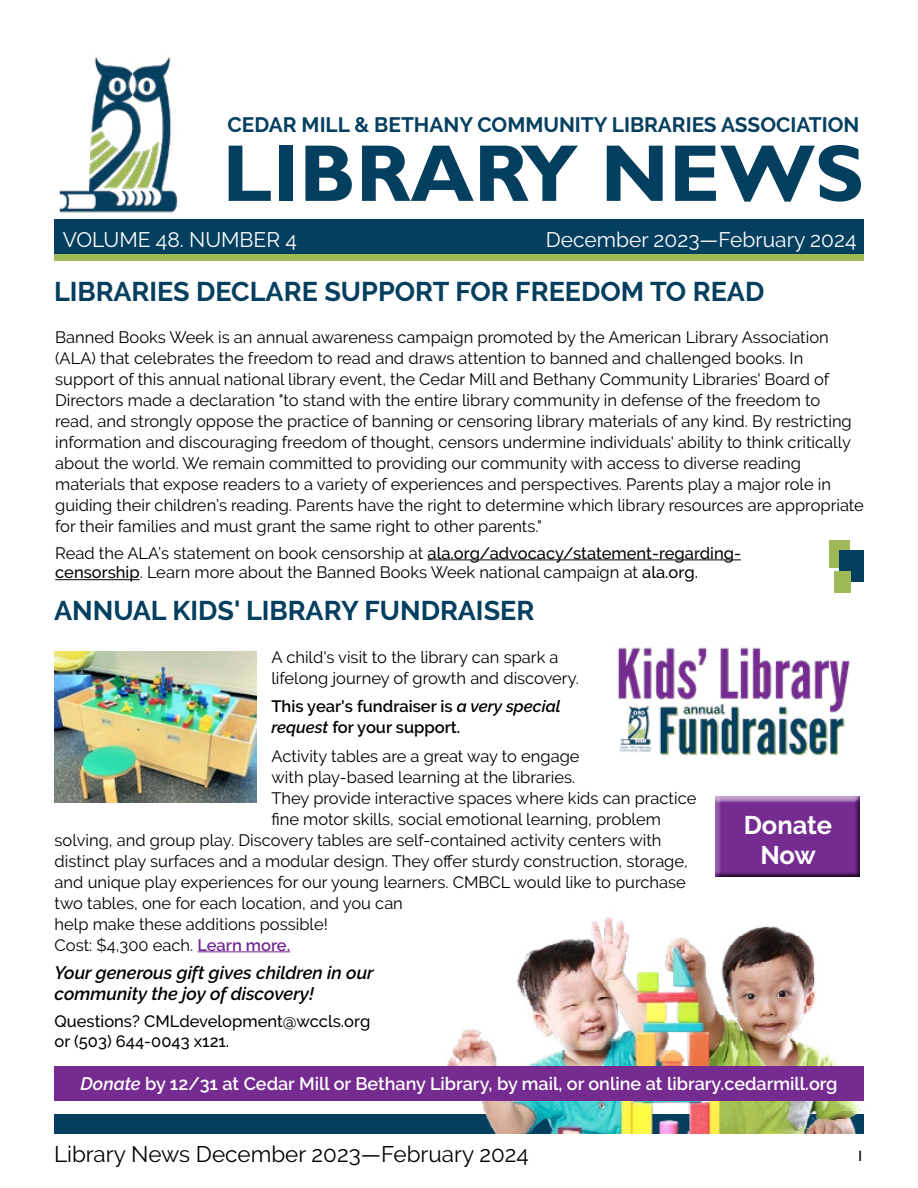
<style>
.page{position:relative;width:918px;height:1188px;background:#fff}
.page>*{position:absolute;margin:0;border:0;box-sizing:border-box;transform-origin:0 0}
.t1{font:700 81px "Gill Sans";color:#053f60}
.t2{font:700 27px "Raleway";color:#053f60}
.t3{font:700 25.5px/30.6px "Raleway";letter-spacing:-.005em;color:#fff;text-align:center}
.t4{font:22.5px "Raleway";color:#000}
.t5{font:21px "Raleway";color:#fff}
.t6{font:700 20.85px "Raleway";color:#053f60}
.t7{font:600 18px "Raleway";color:#fff}
.t8{font:italic 600 18px/21px "Raleway";color:#000}
.t9{font:16.5px/21px "Raleway";color:#000}
.t10{font:600 16.5px/21px "Raleway";color:#000}
.t11{font:500 16.5px/19.8px "Raleway";color:#000}
.t12{font:15px "Gill Sans";color:#000}
.s1{font-size:21px}
.s2{font-weight:500}
.s3{font-style:italic}
.s4{font-weight:600;color:#752b90}
</style>
<div class="page">
<hr style="left:197px;top:951px;width:93px;height:1px;background:#752b90">
<div style="left:54px;top:219px;width:810px;height:36px;background:#053f60"></div>
<img style="left:59px;top:57px;width:119px;height:156px">
<div style="left:54px;top:255px;width:810px;height:6px;background:#a0b957"></div>
<hr style="left:428px;top:559px;width:313px;height:1px;background:#000">
<hr style="left:55px;top:579px;width:85px;height:1px;background:#000">
<div style="left:710px;top:792px;width:157px;height:92px;background:#000;opacity:.75"></div>
<div style="left:829px;top:540px;width:21px;height:28px;background:#a0b957"></div>
<div style="left:840px;top:550px;width:24px;height:32px;background:#053f60"></div>
<div style="left:834px;top:571px;width:17px;height:22px;background:#a0b957"></div>
<div style="left:54px;top:1115px;width:810px;height:19px;background:#053f60"></div>
<img style="left:419px;top:917px;width:445px;height:217px">
<img style="left:54px;top:651px;width:202px;height:151px">
<div style="left:54px;top:1066px;width:810px;height:35px;background:#752b90"></div>
<img style="left:617px;top:647px;width:233px;height:109px">
<p class="t6" style="left:227px;top:113px;width:634px"><span class="s1">C</span>EDAR MILL &amp; BETHANY COMMUNITY LIBRARIES ASSOCIATION</p>
<h1 class="t1" style="left:222px;top:125px;width:643px">LIBRARY NEWS</h1>
<p class="t5" style="left:63px;top:227px;width:236px">VOLUME 48. NUMBER 4</p>
<p class="t5" style="left:546px;top:227px;width:312px">December 2023—February 2024</p>
<h2 class="t2" style="left:54px;top:276px;width:712px">LIBRARIES DECLARE SUPPORT FOR FREEDOM TO READ</h2>
<p class="t9" style="left:55px;top:327px;width:810px">Banned Books Week is an annual awareness campaign promoted by the American Library Association (ALA) that celebrates the freedom to read and draws attention to banned and challenged books. In support of this annual national library event, the Cedar Mill and Bethany Community Libraries' Board of Directors made a declaration "to stand with the entire library community in defense of the freedom to<br>read, and strongly oppose the practice of banning or censoring library materials of any kind. By restricting information and discouraging freedom of thought, censors undermine individuals' ability to think critically about the world. We remain committed to providing our community with access to diverse reading materials that expose readers to a variety of experiences and perspectives. Parents play a major role in guiding their children’s reading. Parents have the right to determine which library resources are appropriate for their families and must grant the same right to other parents."</p>
<p class="t9" style="left:55px;top:543px;width:687px;line-height:19.8px">Read the ALA’s statement on book censorship at <span class="s2">ala.org/advocacy/statement-regarding&shy;censorship</span>. Learn more about the Banned Books Week national campaign at <span class="s2">ala.org.</span></p>
<h2 class="t2" style="left:54px;top:595px;width:482px">ANNUAL KIDS' LIBRARY FUNDRAISER</h2>
<p class="t9" style="left:272px;top:646px;width:309px">A child's visit to the library can spark a lifelong journey of growth and discovery.</p>
<p class="t10" style="left:272px;top:696px;width:291px">This year's fundraiser is <span class="s3">a very special request</span> for your support.</p>
<p class="t9" style="left:272px;top:745px;width:310px">Activity tables are a great way to engage</p>
<p class="t9" style="left:272px;top:766px;width:305px">with play-based learning at the libraries.</p>
<p class="t9" style="left:272px;top:787px;width:426px">They provide interactive spaces where kids can practice</p>
<p class="t9" style="left:272px;top:808px;width:391px">fine motor skills, social emotional learning, problem</p>
<p class="t9" style="left:55px;top:829px;width:608px">solving, and group play. Discovery tables are self-contained activity centers with</p>
<p class="t9" style="left:55px;top:850px;width:635px">distinct play surfaces and a modular design. They offer sturdy construction, storage,</p>
<p class="t9" style="left:55px;top:871px;width:633px">and unique play experiences for our young learners. CMBCL would like to purchase</p>
<p class="t9" style="left:55px;top:892px;width:350px">two tables, one for each location, and you can</p>
<p class="t9" style="left:55px;top:913px;width:275px">help make these additions possible!</p>
<p class="t9" style="left:55px;top:934px;width:237px">Cost: $4,300 each. <span class="s4">Learn more.</span></p>
<p class="t8" style="left:55px;top:962px;width:321px">Your generous gift gives children in our community the joy of discovery!</p>
<p class="t11" style="left:55px;top:1012px;width:317px">Questions? CMLdevelopment@wccls.org or (503) 644-0043 x121.</p>
<h3 class="t3" style="left:744px;top:810px;width:90px">Donate<br>Now</h3>
<p class="t7" style="left:80px;top:1073px;width:759px"><span class="s3">Donate</span> by 12/31 at Cedar Mill or Bethany Library, by mail, or online at library.cedarmill.org</p>
<h3 class="t4" style="left:54px;top:1141px;width:476px">Library News December 2023—February 2024</h3>
<p class="t12" style="left:856px;top:1147px;width:9px">1</p>
</div>
